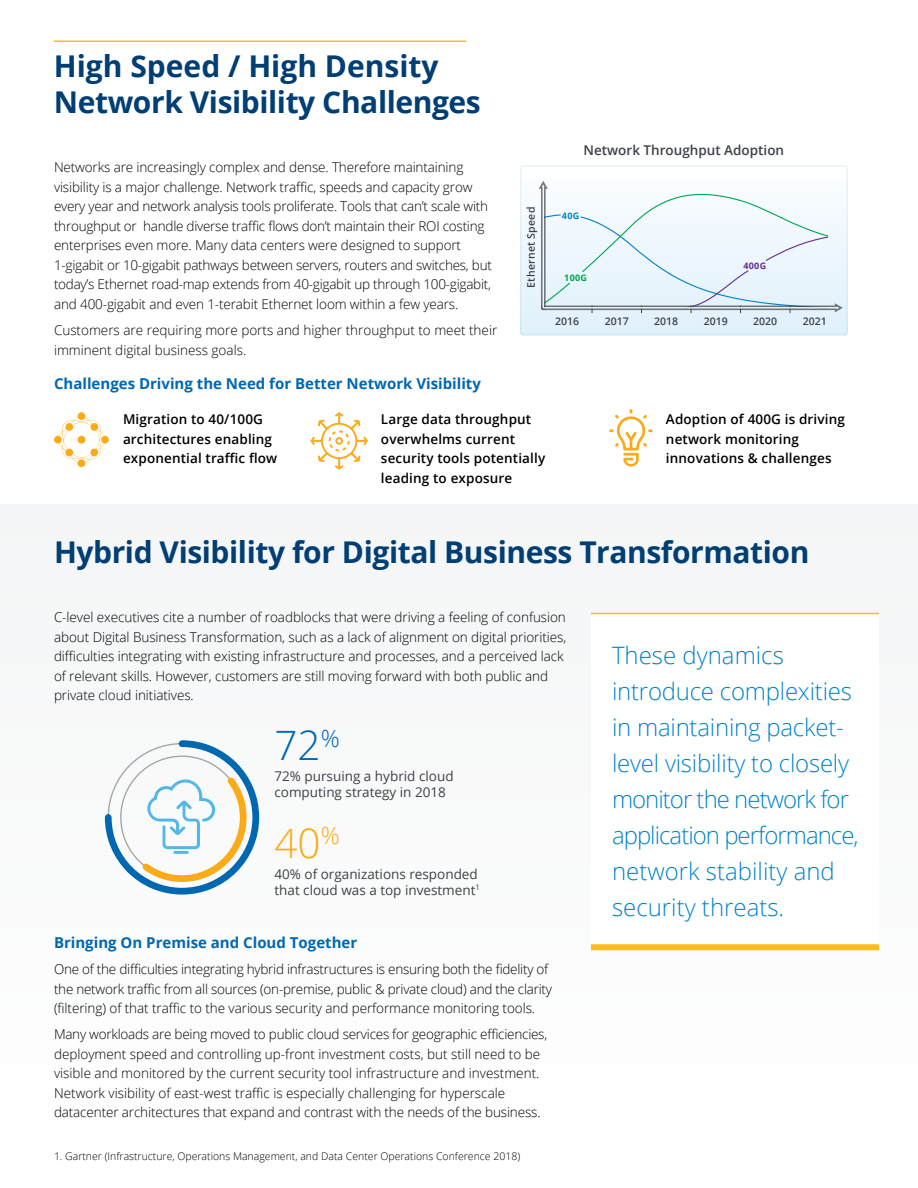
<style>
.page{position:relative;width:918px;height:1188px;background:#fff}
.page>*{position:absolute;margin:0;border:0;box-sizing:border-box;transform-origin:0 0}
.t1{font:300 40.5px "Open Sans";color:#0067b1}
.t2{font:300 40.5px "Open Sans";color:#fbab18}
.t3{font:700 30px/36px "Open Sans";letter-spacing:-.015em;color:#003e74}
.t4{font:300 24px/36px "Open Sans";letter-spacing:-.01em;color:#0083ca}
.t5{font:700 15px "Open Sans";color:#0067b1}
.t6{font:300 13.5px/19.5px "Open Sans";letter-spacing:-.01em;color:#000}
.t7{font:600 13.5px/19.5px "Open Sans";letter-spacing:.01em;color:#000}
.t8{font:13.5px/16.2px "Open Sans";color:#3d4149}
.t9{font:600 13.5px "Open Sans";color:#3d4149}
.t10{font:300 10.5px "Open Sans";color:#000}
.t11{font:600 10.5px "Open Sans";color:#3d4149}
.t12{font:600 10.5px "Open Sans";letter-spacing:.025em;color:#3d4149}
.t13{font:700 9px "Open Sans";color:#662d91}
.t14{font:700 9px "Open Sans";color:#00a651}
.t15{font:700 9px "Open Sans";color:#0083ca}
</style>
<div class="page">
<div style="left:0;top:504px;width:918px;height:618px;background:#f4f5f6"></div>
<div style="left:591px;top:613px;width:288px;height:334px;background:#fff"></div>
<hr style="left:591px;top:613px;width:288px;height:1px;background:#febe10">
<div style="left:591px;top:944px;width:288px;height:6px;background:#febe10"></div>
<svg style="left:523px;top:188px;width:322px;height:144px"></svg>
<div style="left:520px;top:165px;width:328px;height:170px;border:2px solid #fff;border-radius:2px"></div>
<svg style="left:546px;top:214px;width:16px;height:5px"></svg>
<svg style="left:546px;top:281px;width:25px;height:24px"></svg>
<svg style="left:543px;top:306px;width:36px;height:4px"></svg>
<svg style="left:541px;top:189px;width:5px;height:119px"></svg>
<hr style="left:543px;top:307px;width:294px;height:1px;background:#fff">
<svg style="left:579px;top:188px;width:264px;height:125px"></svg>
<hr style="left:543px;top:186px;width:1px;height:122px;background:#fff">
<svg style="left:539px;top:181px;width:9px;height:8px"></svg>
<svg style="left:54px;top:412px;width:55px;height:55px"></svg>
<div style="left:78px;top:436px;width:7px;height:8px;background:#fbab18;border-radius:50%"></div>
<svg style="left:310px;top:412px;width:58px;height:58px"></svg>
<svg style="left:609px;top:409px;width:44px;height:58px"></svg>
<svg style="left:104px;top:740px;width:156px;height:155px"></svg>
<hr style="left:54px;top:40px;width:412px;height:2px;background:#febe10">
<h2 class="t3" style="left:54px;top:47px;width:428px">High Speed / High Density<br>Network Visibility Challenges</h2>
<p class="t6" style="left:54px;top:157px;width:439px">Networks are increasingly complex and dense. Therefore maintaining visibility is a major challenge. Network traffic, speeds and capacity grow every year and network analysis tools proliferate. Tools that can’t scale with throughput or handle diverse traffic flows don’t maintain their ROI costing enterprises even more. Many data centers were designed to support 1-gigabit or 10-gigabit pathways between servers, routers and switches, but today’s Ethernet road-map extends from 40-gigabit up through 100-gigabit, and 400-gigabit and even 1-terabit Ethernet loom within a few years.</p>
<p class="t6" style="left:54px;top:320px;width:445px">Customers are requiring more ports and higher throughput to meet their imminent digital business goals.</p>
<p class="t5" style="left:54px;top:373px;width:428px">Challenges Driving the Need for Better Network Visibility</p>
<p class="t9" style="left:584px;top:141px;width:202px">Network Throughput Adoption</p>
<p class="t12" style="left:524px;top:288px;width:83px;rotate:-90deg">Ethernet Speed</p>
<p class="t15" style="left:562px;top:209px;width:19px">40G</p>
<p class="t14" style="left:564px;top:272px;width:24px">100G</p>
<p class="t13" style="left:744px;top:259px;width:24px">400G</p>
<p class="t11" style="left:555px;top:314px;width:25px">2016</p>
<p class="t11" style="left:605px;top:314px;width:25px">2017</p>
<p class="t11" style="left:654px;top:314px;width:25px">2018</p>
<p class="t11" style="left:704px;top:314px;width:25px">2019</p>
<p class="t11" style="left:753px;top:314px;width:25px">2020</p>
<p class="t11" style="left:803px;top:314px;width:25px">2021</p>
<p class="t7" style="left:123px;top:409px;width:156px">Migration to 40/100G architectures enabling exponential traffic flow</p>
<p class="t7" style="left:381px;top:409px;width:166px">Large data throughput overwhelms current security tools potentially leading to exposure</p>
<p class="t7" style="left:666px;top:409px;width:180px">Adoption of 400G is driving network monitoring innovations &amp; challenges</p>
<h2 class="t3" style="left:54px;top:533px;width:757px">Hybrid Visibility for Digital Business Transformation</h2>
<p class="t6" style="left:54px;top:607px;width:514px">C-level executives cite a number of roadblocks that were driving a feeling of confusion about Digital Business Transformation, such as a lack of alignment on digital priorities, difficulties integrating with existing infrastructure and processes, and a perceived lack of relevant skills. However, customers are still moving forward with both public and private cloud initiatives.</p>
<h1 class="t1" style="left:274px;top:718px;width:67px">72<sup>%</sup></h1>
<p class="t8" style="left:274px;top:767px;width:181px">72% pursuing a hybrid cloud computing strategy in 2018</p>
<h1 class="t2" style="left:274px;top:815px;width:67px">40<sup>%</sup></h1>
<p class="t8" style="left:274px;top:865px;width:207px">40% of organizations responded that cloud was a top investment<sup>1</sup></p>
<p class="t5" style="left:54px;top:932px;width:305px">Bringing On Premise and Cloud Together</p>
<p class="t6" style="left:54px;top:959px;width:500px">One of the difficulties integrating hybrid infrastructures is ensuring both the fidelity of the network traffic from all sources (on-premise, public &amp; private cloud) and the clarity (filtering) of that traffic to the various security and performance monitoring tools.</p>
<p class="t6" style="left:54px;top:1024px;width:495px">Many workloads are being moved to public cloud services for geographic efficiencies, deployment speed and controlling up-front investment costs, but still need to be visible and monitored by the current security tool infrastructure and investment.<br>Network visibility of east-west traffic is especially challenging for hyperscale datacenter architectures that expand and contrast with the needs of the business.</p>
<p class="t10" style="left:54px;top:1149px;width:468px">1. Gartner (Infrastructure, Operations Management, and Data Center Operations Conference 2018)</p>
<h3 class="t4" style="left:612px;top:636px;width:248px">These dynamics introduce complexities in maintaining packet&shy;level visibility to closely monitor the network for application performance, network stability and security threats.</h3>
</div>
